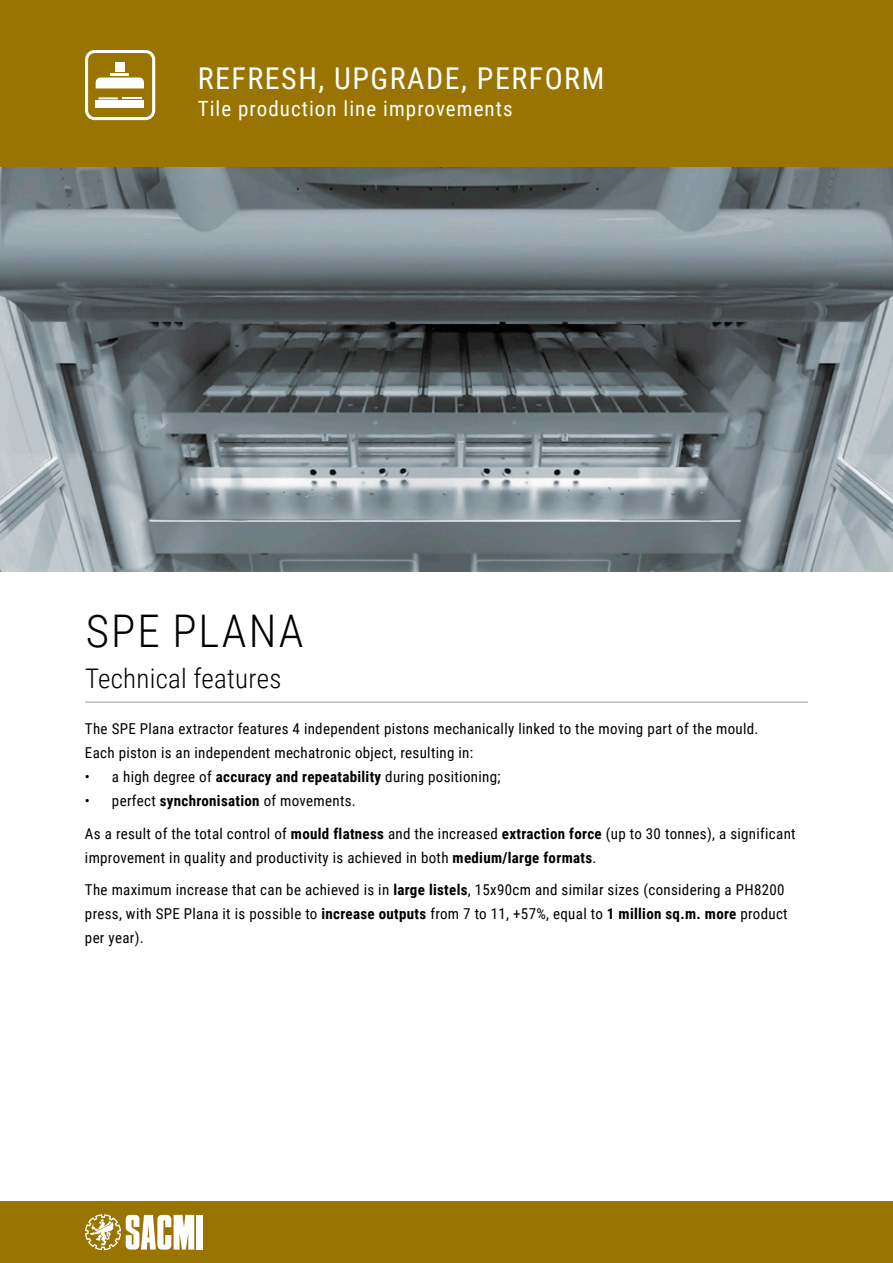
<style>
.page{position:relative;width:893px;height:1263px;background:#fff}
.page>*{position:absolute;margin:0;border:0;box-sizing:border-box;transform-origin:0 0}
.t1{font:300 45px "Roboto Condensed";letter-spacing:.045em;color:#000}
.t2{font:30px "Roboto Condensed";letter-spacing:.05em;color:#fff}
.t3{font:300 27px "Roboto Condensed";letter-spacing:.01em;color:#000}
.t4{font:21px "Roboto Condensed";letter-spacing:.05em;color:#fff}
.t5{font:15px/24px "Roboto Condensed";letter-spacing:.02em;color:#000}
.s1{font-weight:700}
</style>
<div class="page">
<div style="left:0;top:0;width:893px;height:168px;background:#9a7400"></div>
<div style="left:0;top:1201px;width:893px;height:62px;background:#9a7400"></div>
<div style="left:196px;top:1215px;width:6px;height:34px;background:#fff"></div>
<svg style="left:85px;top:1214px;width:109px;height:36px"></svg>
<hr style="left:85px;top:702px;width:723px;height:1px;background:#9c9c9c">
<div style="left:85px;top:50px;width:70px;height:70px;border:3px solid #fff;border-radius:8px"></div>
<svg style="left:96px;top:78px;width:48px;height:10px"></svg>
<div style="left:96px;top:100px;width:48px;height:8px;background:#fff"></div>
<div style="left:115px;top:62px;width:9px;height:10px;background:#fff"></div>
<hr style="left:110px;top:73px;width:19px;height:3px;background:#fff">
<svg style="left:98px;top:97px;width:43px;height:2px"></svg>
<img style="left:0;top:168px;width:893px;height:404px">
<h2 class="t2" style="left:198px;top:58px;width:408px">REFRESH, UPGRADE, PERFORM</h2>
<h3 class="t4" style="left:198px;top:94px;width:316px">Tile production line improvements</h3>
<h1 class="t1" style="left:86px;top:600px;width:219px">SPE PLANA</h1>
<h3 class="t3" style="left:85px;top:659px;width:198px">Technical features</h3>
<p class="t5" style="left:85px;top:716px;width:675px">The SPE Plana extractor features 4 independent pistons mechanically linked to the moving part of the mould.<br>Each piston is an independent mechatronic object, resulting in:</p>
<p class="t5" style="left:85px;top:764px;width:417px">• a high degree of <span class="s1">accuracy and repeatability</span> during positioning;</p>
<p class="t5" style="left:85px;top:784px;width:712px;line-height:32.5px">• perfect <span class="s1">synchronisation</span> of movements.<br>As a result of the total control of <span class="s1">mould flatness</span> and the increased <span class="s1">extraction force</span> (up to 30 tonnes), a significant</p>
<p class="t5" style="left:85px;top:840px;width:701px;line-height:32.5px">improvement in quality and productivity is achieved in both <span class="s1">medium/large formats</span>.<br>The maximum increase that can be achieved is in <span class="s1">large listels</span>, 15x90cm and similar sizes (considering a PH8200</p>
<p class="t5" style="left:85px;top:901px;width:704px">press, with SPE Plana it is possible to <span class="s1">increase outputs</span> from 7 to 11, +57%, equal to <span class="s1">1 million sq.m. more</span> product per year).</p>
</div>
